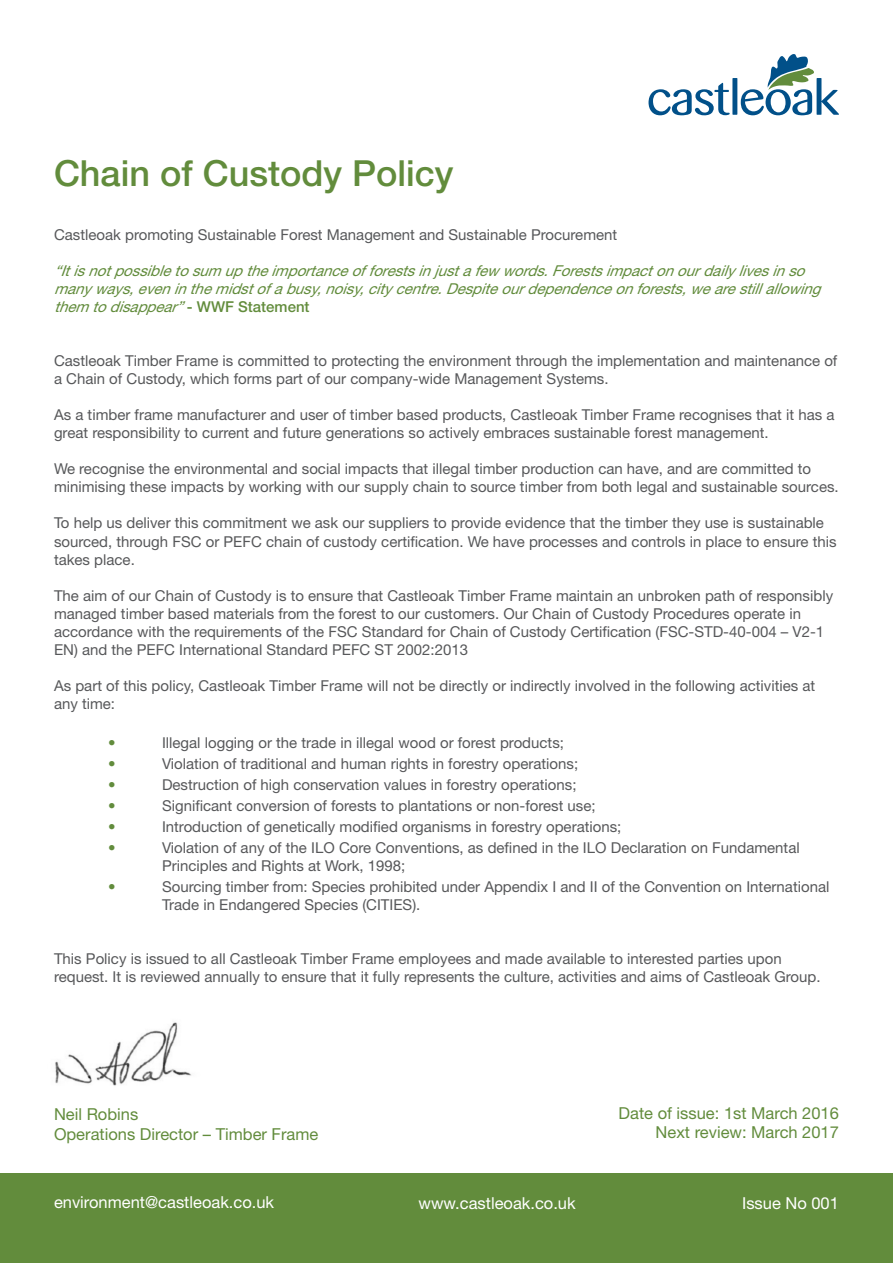
<style>
.page{position:relative;width:893px;height:1263px;background:#fff}
.page>*{position:absolute;margin:0;border:0;box-sizing:border-box;transform-origin:0 0}
.t1{font:500 36px "Helvetica Neue";color:#628c3c}
.t2{font:16.5px "Helvetica Neue";color:#628c3c}
.t3{font:16.5px "Helvetica Neue";color:#fff}
.t4{font:15px/18px "Helvetica Neue";color:#57585a}
.t5{font:italic 15px/18px "Helvetica Neue";color:#628c3c}
.t6{font:15px "Helvetica Neue";color:#628c3c}
.s1{font-weight:500;font-style:normal}
</style>
<div class="page">
<svg style="left:648px;top:83px;width:82px;height:32px"></svg>
<div style="left:732px;top:78px;width:5px;height:37px;background:#015089"></div>
<svg style="left:741px;top:54px;width:98px;height:61px"></svg>
<div style="left:0;top:1174px;width:893px;height:89px;background:#628c3c"></div>
<img style="left:55px;top:1022px;width:137px;height:64px">
<p class="t1" style="left:54px;top:152px;width:401px">Chain of Custody Policy</p>
<p class="t4" style="left:54px;top:226px;width:565px">Castleoak promoting Sustainable Forest Management and Sustainable Procurement</p>
<p class="t5" style="left:54px;top:262px;width:774px">“Itisnotpossibletosum uptheimportanceofforestsinjustafewwords.Forestsimpactonourdailylivesinso manyways,eveninthemidstofabusy,noisy,citycentre.Despiteourdependenceonforests,wearestillallowing them todisappear” <span class="s1">- W W F S t a t e m e n t</span></p>
<p class="t4" style="left:54px;top:352px;width:785px">Castleoak Timber Frame is committed to protecting the environment through the implementation and maintenance of a Chain of Custody, which forms part of our company-wide Management Systems.</p>
<p class="t4" style="left:54px;top:406px;width:782px">As a timber frame manufacturer and user of timber based products, Castleoak Timber Frame recognises that it has a great responsibility to current and future generations so actively embraces sustainable forest management.</p>
<p class="t4" style="left:54px;top:460px;width:786px">We recognise the environmental and social impacts that illegal timber production can have, and are committed to minimising these impacts by working with our supply chain to source timber from both legal and sustainable sources.</p>
<p class="t4" style="left:54px;top:514px;width:784px">To help us deliver this commitment we ask our suppliers to provide evidence that the timber they use is sustainable sourced, through FSC or PEFC chain of custody certification. We have processes and controls in place to ensure this takes place.</p>
<p class="t4" style="left:54px;top:586px;width:781px">The aim of our Chain of Custody is to ensure that Castleoak Timber Frame maintain an unbroken path of responsibly managed timber‐based materials from the forest to our customers. Our Chain of Custody Procedures operate in</p>
<p class="t4" style="left:54px;top:622px;width:772px">accordance with the requirements of the FSC Standard for Chain of Custody Certification (FSC-STD-40-004 – V2-1<br>EN) and the PEFC International Standard PEFC ST 2002:2013</p>
<p class="t4" style="left:54px;top:676px;width:763px">As part of this policy, Castleoak Timber Frame will not be directly or indirectly involved in the following activities at any time:</p>
<p class="t6" style="left:108px;top:733px;width:9px">•</p>
<p class="t4" style="left:162px;top:733px;width:403px">Illegal logging or the trade in illegal wood or forest products;</p>
<p class="t6" style="left:108px;top:754px;width:9px">•</p>
<p class="t4" style="left:162px;top:754px;width:418px">Violation of traditional and human rights in forestry operations;</p>
<p class="t6" style="left:108px;top:775px;width:9px">•</p>
<p class="t4" style="left:162px;top:775px;width:416px">Destruction of high conservation values in forestry operations;</p>
<p class="t6" style="left:108px;top:796px;width:9px">•</p>
<p class="t4" style="left:162px;top:796px;width:435px">Significant conversion of forests to plantations or non-forest use;</p>
<p class="t6" style="left:108px;top:817px;width:9px">•</p>
<p class="t4" style="left:162px;top:817px;width:461px">Introduction of genetically modified organisms in forestry operations;</p>
<p class="t6" style="left:108px;top:838px;width:9px">•</p>
<p class="t4" style="left:162px;top:838px;width:639px">Violation of any of the ILO Core Conventions, as defined in the ILO Declaration on Fundamental</p>
<p class="t4" style="left:162px;top:856px;width:245px">Principles and Rights at Work, 1998;</p>
<p class="t6" style="left:108px;top:877px;width:9px">•</p>
<p class="t4" style="left:162px;top:877px;width:669px">Sourcing timber from: Species prohibited under Appendix I and II of the Convention on International<br>Trade in Endangered Species (CITIES).</p>
<p class="t4" style="left:54px;top:949px;width:729px">This Policy is issued to all Castleoak Timber Frame employees and made available to interested parties upon</p>
<p class="t4" style="left:54px;top:967px;width:768px">request. It is reviewed annually to ensure that it fully represents the culture, activities and aims of Castleoak Group.</p>
<p class="t2" style="left:54px;top:1104px;width:86px">Neil Robins</p>
<p class="t2" style="left:54px;top:1124px;width:266px">Operations Director – Timber Frame</p>
<p class="t2" style="left:619px;top:1103px;width:222px">Date of issue: 1st March 2016</p>
<p class="t2" style="left:656px;top:1123px;width:185px">Next review: March 2017</p>
<p class="t3" style="left:54px;top:1192px;width:222px">environment@castleoak.co.uk</p>
<p class="t3" style="left:742px;top:1193px;width:98px">Issue No 001</p>
<p class="t3" style="left:419px;top:1193px;width:159px">www.castleoak.co.uk</p>
</div>
